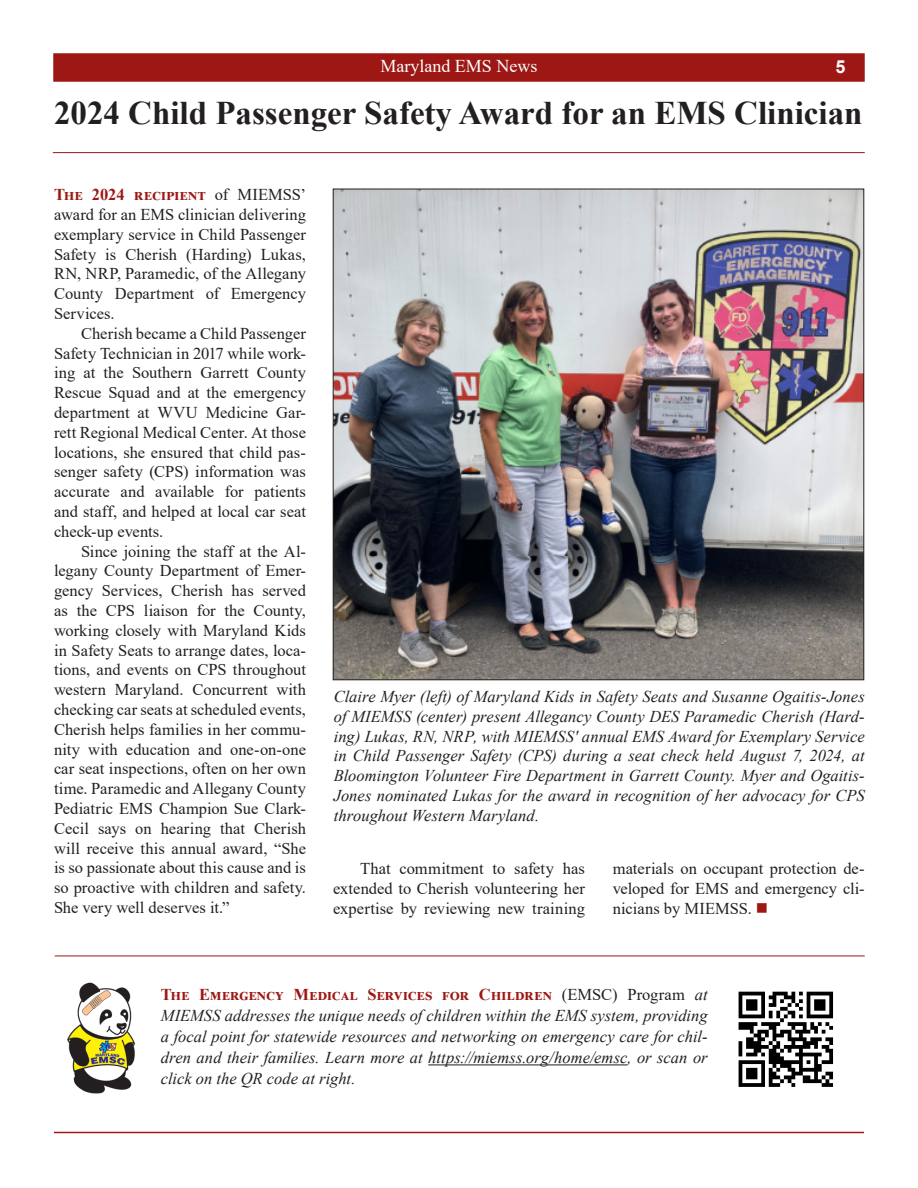
<style>
.page{position:relative;width:918px;height:1188px;background:#fff}
.page>*{position:absolute;margin:0;border:0;box-sizing:border-box;transform-origin:0 0}
.Header1{font:700 33px "Times New Roman";color:#231f20}
.t1{font:18px "Times New Roman";color:#fff}
.t2{font:700 18px "Arial";color:#fff}
.EMS_News___Body{font:16.5px/19.8px "Times New Roman";color:#231f20;text-align:justify}
.EMS_News___Body-2{font:italic 16.5px/19.8px "Times New Roman";letter-spacing:.005em;color:#231f20;text-align:justify}
.s1{font-weight:700;color:#9d1814}
.s2{color:#9d1814}
.s3{font-weight:700;font-style:normal;color:#9d1814}
.s4{font-style:normal}
</style>
<div class="page">
<div style="left:53px;top:53px;width:812px;height:29px;background:#9d1814;border:2px solid #9d1814"></div>
<hr style="left:54px;top:1132px;width:810px;height:1px;background:#9d1814">
<hr style="left:53px;top:152px;width:812px;height:1px;background:#9d1814">
<img style="left:335px;top:191px;width:527px;height:487px">
<hr style="left:428px;top:1065px;width:200px;height:1px;background:#231f20">
<img style="left:67px;top:982px;width:68px;height:112px">
<hr style="left:55px;top:956px;width:810px;height:1px;background:#9d1814">
<img style="left:738px;top:991px;width:96px;height:96px">
<p class="t1" style="left:381px;top:54px;width:158px">Maryland EMS News</p>
<p class="t2" style="left:836px;top:54px;width:12px">5</p>
<p class="Header1" style="left:54px;top:89px;width:810px">2024 Child Passenger Safety Award for an EMS Clinician</p>
<p class="EMS_News___Body" style="left:54px;top:184px;width:254px"><span class="s1">The 2024 recipient</span> of MIEMSS’ award for an EMS clinician delivering exemplary service in Child Passenger Safety is Cherish (Harding) Lukas, RN, NRP, Paramedic, of the Allegany County Department of Emergency Services.</p>
<p class="EMS_News___Body" style="left:54px;top:323px;width:254px;text-indent:27px">Cherish became a Child Passenger Safety Technician in 2017 while work&shy;ing at the Southern Garrett County Rescue Squad and at the emergency department at WVU Medicine Gar&shy;rett Regional Medical Center. At those locations, she ensured that child pas&shy;senger safety (CPS) information was accurate and available for patients and staff, and helped at local car seat check-up events.</p>
<p class="EMS_News___Body" style="left:54px;top:541px;width:254px;text-indent:27px">Since joining the staff at the Al&shy;legany County Department of Emer&shy;gency Services, Cherish has served as the CPS liaison for the County, working closely with Maryland Kids in Safety Seats to arrange dates, loca&shy;tions, and events on CPS throughout western Maryland. Concurrent with checking car seats at scheduled events, Cherish helps families in her commu&shy;nity with education and one-on-one car seat inspections, often on her own time. Paramedic and Allegany County Pediatric EMS Champion Sue Clark-Cecil says on hearing that Cherish will receive this annual award, “She is so passionate about this cause and is so proactive with children and safety.<br>She very well deserves it.”</p>
<p class="EMS_News___Body-2" style="left:334px;top:686px;width:532px">Claire Myer (left) of Maryland Kids in Safety Seats and Susanne Ogaitis-Jones of MIEMSS (center) present Allegancy County DES Paramedic Cherish (Hard&shy;ing) Lukas, RN, NRP, with MIEMSS' annual EMS Award for Exemplary Service in Child Passenger Safety (CPS) during a seat check held August 7, 2024, at Bloomington Volunteer Fire Department in Garrett County. Myer and Ogaitis-Jones nominated Lukas for the award in recognition of her advocacy for CPS throughout Western Maryland.</p>
<p class="EMS_News___Body" style="left:333px;top:858px;width:254px;text-indent:27px">That commitment to safety has extended to Cherish volunteering her expertise by reviewing new training</p>
<p class="EMS_News___Body" style="left:613px;top:858px;width:253px">materials on occupant protection de&shy;veloped for EMS and emergency cli&shy;nicians by MIEMSS. <span class="s2">■</span></p>
<p class="EMS_News___Body-2" style="left:161px;top:984px;width:548px;line-height:21px"><span class="s3">The Emergency Medical Services for Children</span> <span class="s4">(EMSC) Program</span> at MIEMSS addresses the unique needs of children within the EMS system, providing a focal point for statewide resources and networking on emergency care for chil&shy;dren and their families. Learn more at https://miemss.org/home/emsc, or scan or click on the QR code at right.</p>
</div>
